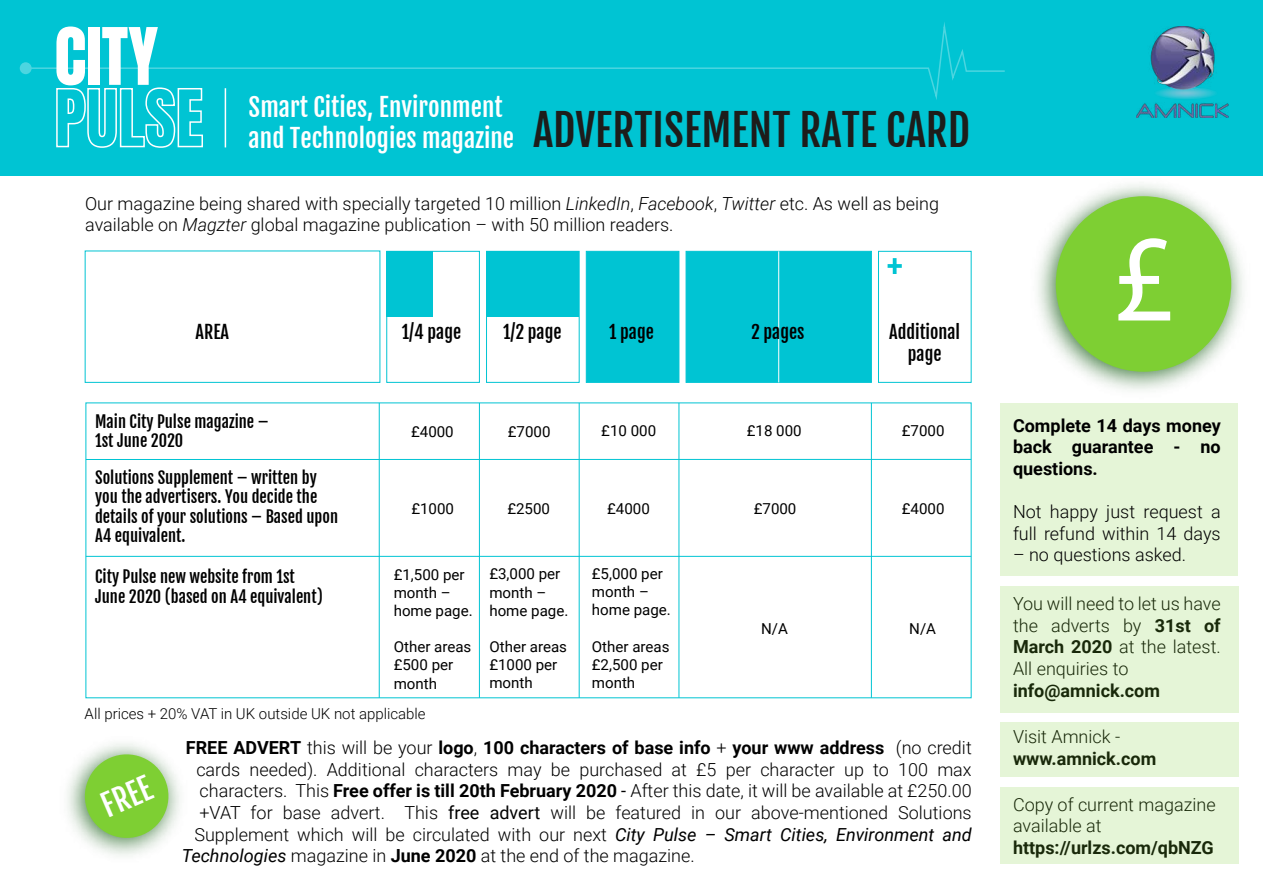
<style>
.page{position:relative;width:1263px;height:893px;background:#fff}
.page>*{position:absolute;margin:0;border:0;box-sizing:border-box;transform-origin:0 0}
.t1{font:67.35px "Anton";color:#fff}
.t2{font:42.75px "Fjalla One";color:#1d1d1b}
.t3{font:30px "Fjalla One";color:#fff}
.t4{font:25.05px/30px "Fjalla One";color:#fff}
.t5{font:300 18px/21.6px "Roboto";color:#000}
.t6{font:700 18px/21.6px "Roboto";color:#000;text-align:justify}
.t7{font:18px/21.6px "Fjalla One";color:#000;text-align:center}
.t8{font:16.2px/19.5px "Fjalla One";color:#000}
.t9{font:15.15px/18.1px "Roboto";color:#000}
.t10{font:300 15px "Roboto";color:#000}
.s1{font-style:italic}
.s2{font-weight:300}
.s3{font-weight:700}
.s4{font-weight:400}
.s5{font-weight:400;font-style:italic}
</style>
<div class="page">
<div style="left:0;top:0;width:1263px;height:175px;background:#00c4d3"></div>
<img style="left:1137px;top:27px;width:92px;height:90px">
<div style="left:1000px;top:403px;width:237px;height:173px;background:#e5f5d7"></div>
<img style="left:1023px;top:175px;width:234px;height:229px">
<div style="left:1056px;top:196px;width:175px;height:176px;background:#7ecf33;border-radius:50%"></div>
<svg style="left:79px;top:749px;width:95px;height:95px;background:#9fd571"></svg>
<svg style="left:887px;top:258px;width:15px;height:16px"></svg>
<div style="left:586px;top:251px;width:93px;height:132px;background:#00c4d3;border:1px solid #00c4d3"></div>
<div style="left:878px;top:251px;width:93px;height:132px;border:1px solid #00c4d3"></div>
<div style="left:386px;top:251px;width:94px;height:132px;border:1px solid #00c4d3"></div>
<div style="left:387px;top:251px;width:46px;height:66px;background:#00c4d3"></div>
<div style="left:486px;top:251px;width:93px;height:132px;border:1px solid #00c4d3"></div>
<div style="left:486px;top:251px;width:93px;height:66px;background:#00c4d3"></div>
<div style="left:685px;top:251px;width:187px;height:132px;background:#00c4d3"></div>
<hr style="left:86px;top:459px;width:885px;height:1px;background:#00c4d3">
<hr style="left:86px;top:556px;width:885px;height:1px;background:#00c4d3">
<hr style="left:379px;top:403px;width:1px;height:295px;background:#00c4d3">
<hr style="left:479px;top:403px;width:1px;height:295px;background:#00c4d3">
<hr style="left:579px;top:403px;width:1px;height:295px;background:#00c4d3">
<hr style="left:678px;top:403px;width:1px;height:295px;background:#00c4d3">
<hr style="left:871px;top:403px;width:1px;height:295px;background:#00c4d3">
<hr style="left:778px;top:251px;width:1px;height:131px;background:#fff">
<div style="left:85px;top:251px;width:295px;height:132px;border:1px solid #00c4d3"></div>
<div style="left:1000px;top:586px;width:239px;height:126px;background:#e5f5d7"></div>
<div style="left:1000px;top:723px;width:239px;height:54px;background:#e5f5d7"></div>
<div style="left:1000px;top:787px;width:239px;height:77px;background:#e5f5d7"></div>
<svg style="left:56px;top:100px;width:147px;height:48px"></svg>
<hr style="left:225px;top:88px;width:1px;height:59px;background:#fff">
<svg style="left:28px;top:22px;width:977px;height:78px"></svg>
<svg style="left:20px;top:62px;width:12px;height:12px"></svg>
<h1 class="t1" style="left:54px;top:22px;width:105px">CITY</h1>
<h3 class="t4" style="left:249px;top:93px;width:267px">Smart Cities, Environment and Technologies magazine</h3>
<h2 class="t2" style="left:533px;top:104px;width:438px">ADVERTISEMENT RATE CARD</h2>
<p class="t5" style="left:85px;top:192px;width:855px">Our magazine being shared with specially targeted 10 million <span class="s1">LinkedIn</span>, <span class="s1">Facebook</span>, <span class="s1">Twitter</span> etc. As well as being available on <span class="s1">Magzter</span> global magazine publication – with 50 million readers.</p>
<p class="t7" style="left:196px;top:321px;width:35px">AREA</p>
<p class="t8" style="left:95px;top:412px;width:175px">Main City Pulse magazine –<br>1st June 2020</p>
<p class="t8" style="left:95px;top:468px;width:244px">Solutions Supplement – written by you the advertisers. You decide the details of your solutions – Based upon<br>A4 equivalent.</p>
<p class="t8" style="left:95px;top:567px;width:229px">City Pulse new website from 1st<br>June 2020 (based on A4 equivalent)</p>
<p class="t7" style="left:402px;top:321px;width:61px">1/4 page</p>
<p class="t7" style="left:503px;top:321px;width:60px">1/2 page</p>
<p class="t7" style="left:609px;top:321px;width:46px">1 page</p>
<p class="t7" style="left:889px;top:321px;width:72px">Additional page</p>
<p class="t7" style="left:751px;top:321px;width:55px">2 pages</p>
<p class="t9" style="left:411px;top:422px;width:44px">£4000</p>
<p class="t9" style="left:508px;top:422px;width:44px">£7000</p>
<p class="t9" style="left:601px;top:421px;width:56px">£10 000</p>
<p class="t9" style="left:747px;top:421px;width:56px">£18 000</p>
<p class="t9" style="left:902px;top:421px;width:44px">£7000</p>
<p class="t9" style="left:411px;top:499px;width:44px">£1000</p>
<p class="t9" style="left:507px;top:499px;width:44px">£2500</p>
<p class="t9" style="left:607px;top:499px;width:44px">£4000</p>
<p class="t9" style="left:754px;top:499px;width:44px">£7000</p>
<p class="t9" style="left:902px;top:499px;width:44px">£4000</p>
<p class="t9" style="left:394px;top:565px;width:80px">£1,500 per month – home page.</p>
<p class="t9" style="left:394px;top:637px;width:79px">Other areas £500 per month</p>
<p class="t9" style="left:489px;top:564px;width:80px">£3,000 per month – home page.</p>
<p class="t9" style="left:489px;top:637px;width:79px">Other areas £1000 per month</p>
<p class="t9" style="left:592px;top:564px;width:80px">£5,000 per month – home page.</p>
<p class="t9" style="left:592px;top:636px;width:79px">Other areas £2,500 per month</p>
<p class="t9" style="left:761px;top:619px;width:28px">N/A</p>
<p class="t9" style="left:909px;top:619px;width:28px">N/A</p>
<p class="t10" style="left:85px;top:703px;width:343px">All prices + 20% VAT in UK outside UK not applicable</p>
<h3 class="t3" style="left:96px;top:790px;width:53px;rotate:-23deg">FREE</h3>
<p class="t6" style="left:186px;top:736px;width:787px">FREE ADVERT <span class="s2">this will be your</span> logo<span class="s2">,</span> 100 characters of base info <span class="s2">+</span> your www address <span class="s2">(no credit</span></p>
<p class="t5" style="left:196px;top:758px;width:777px">cards needed). Additional characters may be purchased at £5 per character up to 100 max</p>
<p class="t5" style="left:200px;top:780px;width:774px">characters. This <span class="s3">Free offer is till 20th February 2020</span> <span class="s4">-</span> After this date, it will be available at £250.00</p>
<p class="t5" style="left:199px;top:801px;width:774px">+VAT for base advert. This <span class="s4">free advert</span> will be featured in our above-mentioned Solutions</p>
<p class="t5" style="left:194px;top:823px;width:779px">Supplement which will be circulated with our next <span class="s5">City Pulse – Smart Cities, Environment and</span></p>
<p class="t5" style="left:182px;top:844px;width:514px"><span class="s5">Technologies</span> magazine in <span class="s3">June 2020</span> at the end of the magazine.</p>
<p class="t6" style="left:1013px;top:414px;width:209px">Complete 14 days money back guarantee - no questions.</p>
<p class="t5" style="left:1013px;top:500px;width:209px">Not happy just request a full refund within 14 days</p>
<p class="t5" style="left:1013px;top:543px;width:175px">– no questions asked.</p>
<p class="t5" style="left:1013px;top:592px;width:209px;text-align:justify">You will need to let us have the adverts by <span class="s3">31st of March 2020</span> at the latest.<br>All enquiries to</p>
<p class="t6" style="left:1013px;top:679px;width:149px">info@amnick.com</p>
<p class="t5" style="left:1013px;top:725px;width:109px">Visit Amnick -</p>
<p class="t6" style="left:1013px;top:747px;width:145px">www.amnick.com</p>
<p class="t5" style="left:1013px;top:793px;width:204px">Copy of current magazine available at</p>
<p class="t6" style="left:1013px;top:836px;width:202px">https://urlzs.com/qbNZG</p>
</div>
